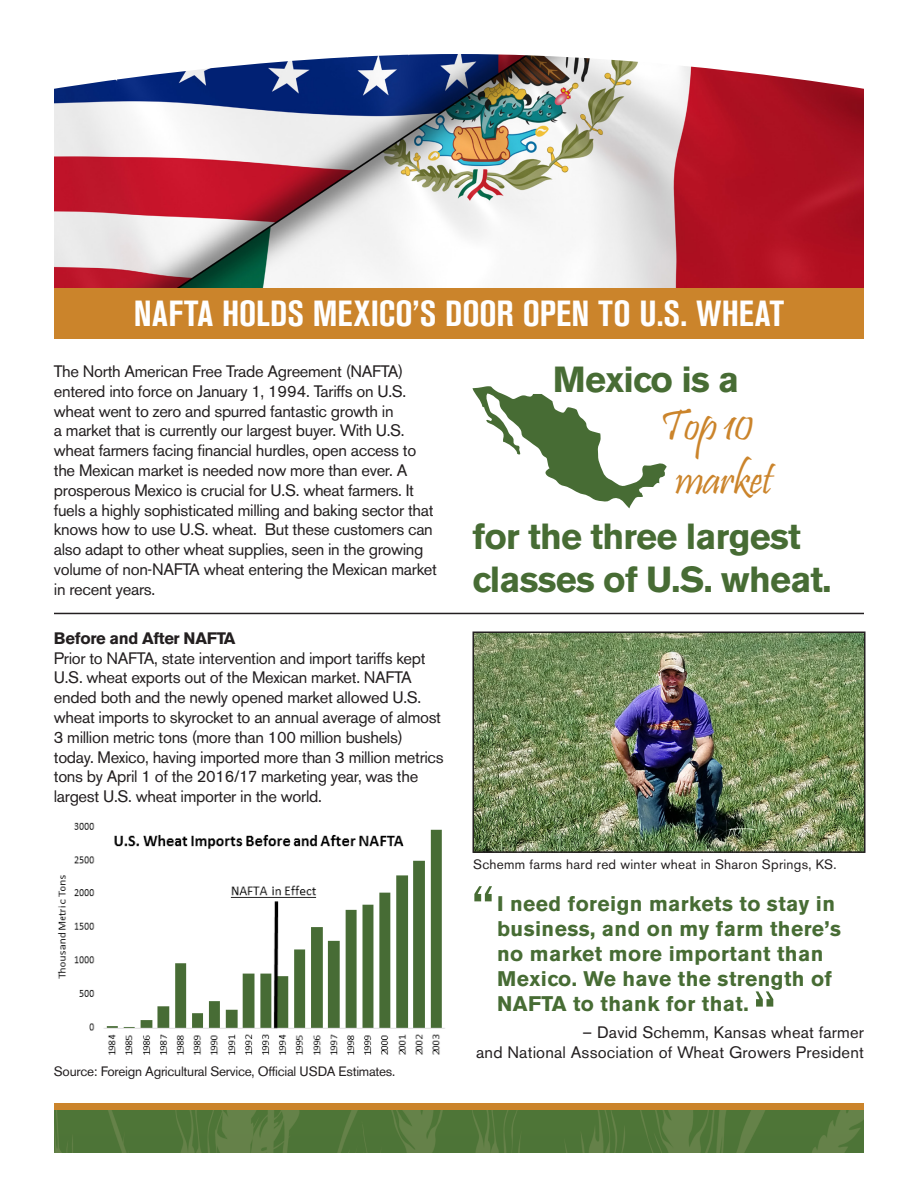
<style>
.page{position:relative;width:918px;height:1188px;background:#fff}
.page>*{position:absolute;margin:0;border:0;box-sizing:border-box;transform-origin:0 0}
.t1{font:700 condensed 57px "Akzidenz Grotesk BE";color:#476c34}
.t2{font:45px "Pristina";letter-spacing:-.02em;color:#cb842b}
.t3{font:700 36px/43.2px "Akzidenz Grotesk BE";letter-spacing:-.02em;color:#476c34}
.t4{font:700 condensed 36px "Akzidenz Grotesk BE";color:#fff}
.t5{font:700 21px/25.2px "Akzidenz Grotesk BE";letter-spacing:.02em;color:#476c34}
.t6{font:16.5px/19.8px "Akzidenz Grotesk BE";letter-spacing:-.02em;color:#231f20}
.t7{font:16.5px "Akzidenz Grotesk BE";letter-spacing:.01em;color:#231f20}
.t8{font:700 16.5px "Akzidenz Grotesk BE";letter-spacing:-.02em;color:#231f20}
.t9{font:13.5px "Akzidenz Grotesk BE";letter-spacing:-.02em;color:#231f20}
.t10{font:13.5px "Akzidenz Grotesk BE";letter-spacing:.02em;color:#231f20}
</style>
<div class="page">
<img style="left:54px;top:54px;width:810px;height:234px">
<div style="left:54px;top:288px;width:810px;height:51px;background:#cb842b"></div>
<div style="left:54px;top:1103px;width:810px;height:8px;background:#cb842b"></div>
<img style="left:54px;top:1111px;width:810px;height:42px">
<hr style="left:54px;top:613px;width:810px;height:1px;background:#231f20">
<img style="left:57px;top:822px;width:388px;height:233px">
<svg style="left:472px;top:386px;width:195px;height:122px"></svg>
<img style="left:475px;top:635px;width:388px;height:215px">
<div style="left:472px;top:632px;width:394px;height:221px;border:2px solid #231f20"></div>
<p class="t4" style="left:134px;top:293px;width:652px">NAFTA HOLDS MEXICO’S DOOR OPEN TO U.S. WHEAT</p>
<p class="t6" style="left:54px;top:361px;width:385px">The North American Free Trade Agreement (NAFTA) entered into force on January 1, 1994. Tariffs on U.S. wheat went to zero and spurred fantastic growth in<br>a market that is currently our largest buyer. With U.S. wheat farmers facing financial hurdles, open access to the Mexican market is needed now more than ever. A prosperous Mexico is crucial for U.S. wheat farmers. It fuels a highly sophisticated milling and baking sector that knows how to use U.S. wheat. But these customers can also adapt to other wheat supplies, seen in the growing volume of non-NAFTA wheat entering the Mexican market in recent years.</p>
<p class="t8" style="left:54px;top:629px;width:183px">Before and After NAFTA</p>
<p class="t6" style="left:54px;top:648px;width:391px">Prior to NAFTA, state intervention and import tariffs kept U.S. wheat exports out of the Mexican market. NAFTA ended both and the newly opened market allowed U.S. wheat imports to skyrocket to an annual average of almost 3 million metric tons (more than 100 million bushels) today. Mexico, having imported more than 3 million metrics tons by April 1 of the 2016/17 marketing year, was the largest U.S. wheat importer in the world.</p>
<p class="t9" style="left:54px;top:1064px;width:343px">Source: Foreign Agricultural Service, Official USDA Estimates.</p>
<p class="t3" style="left:553px;top:358px;width:188px">Mexico is a</p>
<p class="t2" style="left:659px;top:401px;width:95px">Top 10</p>
<p class="t2" style="left:675px;top:455px;width:99px">market</p>
<p class="t3" style="left:472px;top:515px;width:361px">for the three largest classes of U.S. wheat.</p>
<p class="t10" style="left:473px;top:856px;width:365px">Schemm farms hard red winter wheat in Sharon Springs, KS.</p>
<p class="t1" style="left:472px;top:874px;width:23px">“</p>
<p class="t5" style="left:497px;top:891px;width:346px">I need foreign markets to stay in business, and on my farm there’s no market more important than<br>Mexico. We have the strength of<br>NAFTA to thank for that.</p>
<p class="t7" style="left:583px;top:1022px;width:283px">– David Schemm, Kansas wheat farmer</p>
<p class="t7" style="left:476px;top:1042px;width:389px">and National Association of Wheat Growers President</p>
</div>
